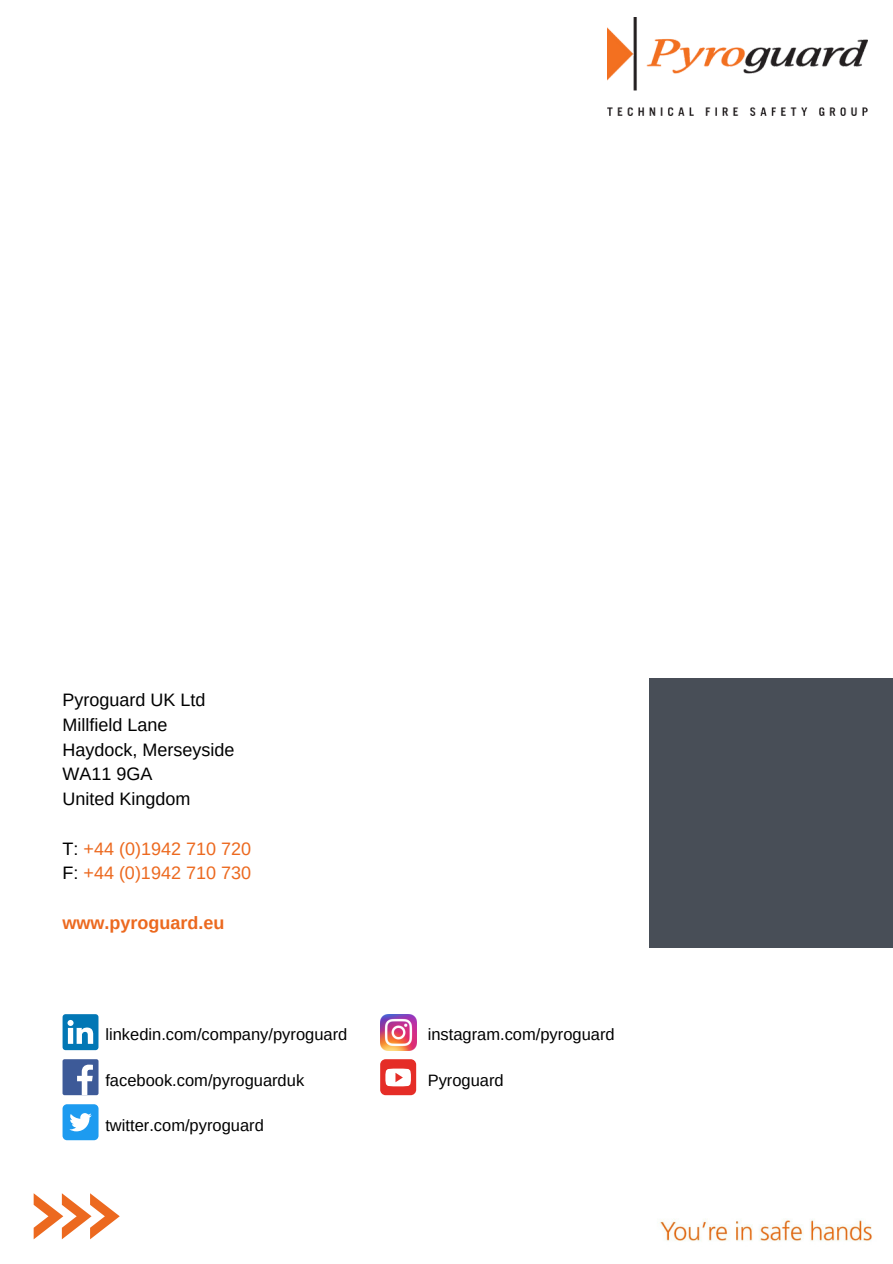
<style>
.page{position:relative;width:893px;height:1264px;background:#fff}
.page>*{position:absolute;margin:0;border:0;box-sizing:border-box;transform-origin:0 0}
.t1{font:18px "Arimo";color:#000}
.t2{font:18px "Arimo";color:#ec691f}
.t3{font:700 18px "Arimo";color:#ec691f}
.t4{font:16.5px "Arimo";color:#000}
.s1{color:#000}
</style>
<div class="page">
<svg style="left:34px;top:1193px;width:86px;height:46px"></svg>
<img style="left:659px;top:1219px;width:214px;height:22px">
<img style="left:607px;top:17px;width:260px;height:98px">
<div style="left:649px;top:678px;width:243px;height:269px;background:#484e57"></div>
<svg style="left:63px;top:1014px;width:35px;height:36px"></svg>
<div style="left:62px;top:1059px;width:36px;height:36px;background:#3d5a98;border-radius:2px"></div>
<svg style="left:77px;top:1064px;width:16px;height:31px"></svg>
<div style="left:63px;top:1104px;width:35px;height:36px;background:#1d9bf0;border-radius:4px"></div>
<svg style="left:69px;top:1113px;width:23px;height:18px"></svg>
<img style="left:380px;top:1014px;width:36px;height:36px">
<div style="left:380px;top:1059px;width:36px;height:36px;background:#e52d27;border-radius:5px"></div>
<svg style="left:385px;top:1068px;width:26px;height:18px"></svg>
<p class="t1" style="left:62px;top:689px;width:144px">Pyroguard UK Ltd</p>
<p class="t1" style="left:62px;top:714px;width:106px">Millfield Lane</p>
<p class="t1" style="left:62px;top:739px;width:173px">Haydock, Merseyside</p>
<p class="t1" style="left:62px;top:764px;width:91px">WA11 9GA</p>
<p class="t1" style="left:62px;top:788px;width:129px">United Kingdom</p>
<p class="t2" style="left:62px;top:838px;width:190px"><span class="s1">T:</span> +44 (0)1942 710 720</p>
<p class="t2" style="left:62px;top:863px;width:190px"><span class="s1">F:</span> +44 (0)1942 710 730</p>
<p class="t3" style="left:62px;top:912px;width:163px">www.pyroguard.eu</p>
<p class="t4" style="left:105px;top:1025px;width:243px">linkedin.com/company/pyroguard</p>
<p class="t4" style="left:105px;top:1070px;width:200px">facebook.com/pyroguarduk</p>
<p class="t4" style="left:105px;top:1116px;width:160px">twitter.com/pyroguard</p>
<p class="t4" style="left:427px;top:1025px;width:188px">instagram.com/pyroguard</p>
<p class="t4" style="left:427px;top:1070px;width:78px">Pyroguard</p>
</div>
